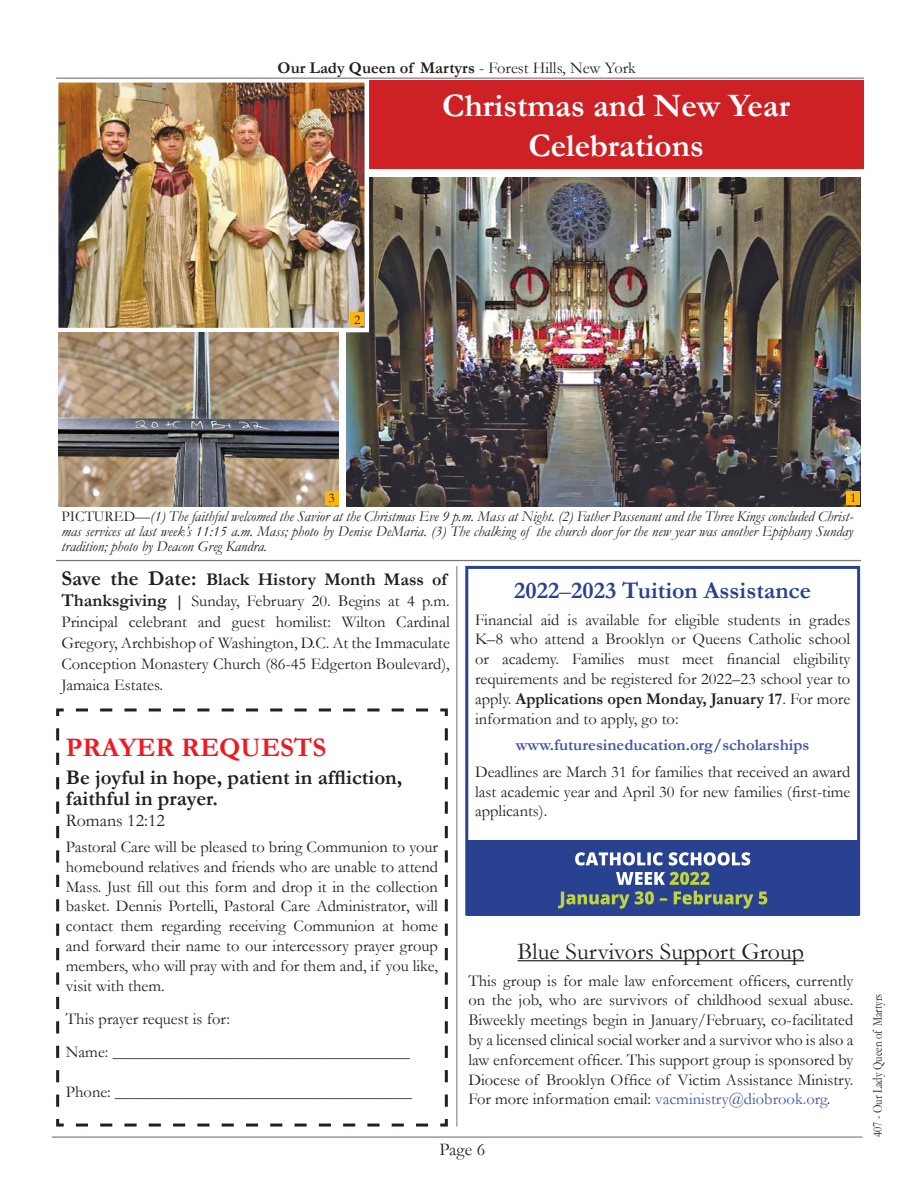
<style>
.page{position:relative;width:918px;height:1188px;background:#fff}
.page>*{position:absolute;margin:0;border:0;box-sizing:border-box;transform-origin:0 0}
.t1{font:700 33px/39.6px "Garamond";color:#fff;text-align:center}
.t2{font:700 27px "Garamond";color:#ef1923}
.t3{font:700 24px "Garamond";color:#284191}
.t4{font:24px "Garamond";color:#241f1f}
.t5{font:700 21px/21px "Garamond";color:#241f1f}
.t6{font:700 18px "Garamond";color:#241f1f}
.t7{font:18px "Garamond";color:#241f1f}
.t8{font:16.5px/19.8px "Garamond";color:#241f1f;text-align:justify}
.t9{font:700 16.5px "Garamond";color:#241f1f}
.t10{font:700 16.5px "Garamond";color:#4455a7}
.t11{font:italic 15px/15px "Garamond";color:#241f1f;text-align:justify}
.t12{font:13.5px "Garamond";color:#241f1f;scale:.8 1}
.t13{font:13.5px "Garamond";color:#241f1f}
.s1{font-weight:400}
.s2{font-style:normal}
.s3{font-size:21px}
.s4{font-weight:700;font-size:18px}
.s5{font-weight:700}
.s6{color:#4455a7}
</style>
<div class="page">
<hr style="left:52px;top:1137px;width:811px;height:1px;background:#656365">
<svg style="left:56px;top:708px;width:392px;height:419px"></svg>
<hr style="left:457px;top:566px;width:1px;height:561px;background:#777576">
<hr style="left:518px;top:960px;width:286px;height:1px;background:#241f1f">
<img style="left:346px;top:177px;width:514px;height:330px">
<div style="left:368px;top:80px;width:496px;height:88px;background:#ce2125"></div>
<div style="left:467px;top:840px;width:392px;height:76px;background:#284191"></div>
<svg style="left:575px;top:852px;width:175px;height:14px"></svg>
<svg style="left:616px;top:872px;width:93px;height:13px"></svg>
<svg style="left:558px;top:891px;width:209px;height:18px"></svg>
<div style="left:465px;top:566px;width:395px;height:350px;border:3px solid #284191"></div>
<hr style="left:56px;top:560px;width:805px;height:1px;background:#777576">
<img style="left:59px;top:83px;width:305px;height:244px">
<div style="left:54px;top:78px;width:315px;height:254px;border:4px solid #fff"></div>
<img style="left:59px;top:332px;width:280px;height:175px">
<div style="left:847px;top:491px;width:13px;height:14px;background:#ffb50c"></div>
<div style="left:350px;top:313px;width:14px;height:13px;background:#ffb50c"></div>
<div style="left:325px;top:491px;width:14px;height:13px;background:#ffb50c"></div>
<hr style="left:56px;top:78px;width:808px;height:1px;background:#656365">
<p class="t9" style="left:278px;top:56px;width:360px">Our Lady Queen of Martyrs <span class="s1">- Forest Hills, New York</span></p>
<p class="t13" style="left:354px;top:311px;width:8px">2</p>
<h1 class="t1" style="left:442px;top:86px;width:349px">Christmas and New Year<br>Celebrations</h1>
<p class="t13" style="left:329px;top:489px;width:8px">3</p>
<p class="t13" style="left:850px;top:489px;width:8px">1</p>
<p class="t11" style="left:61px;top:508px;width:793px"><span class="s2">PICTURED—</span>(1) The faithful welcomed the Savior at the Christmas Eve 9 p.m. Mass at Night. (2) Father Passenant and the Three Kings concluded Christ&shy;mas services at last week’s 11:15 a.m. Mass; photo by Denise DeMaria. (3) The chalking of the church door for the new year was another Epiphany Sunday tradition; photo by Deacon Greg Kandra.</p>
<p class="t6" style="left:61px;top:567px;width:387px"><span class="s3">Save the Date:</span> Black History Month Mass of</p>
<p class="t8" style="left:61px;top:590px;width:390px;line-height:21px"><span class="s4">Thanksgiving</span> <span class="s5">|</span> Sunday, February 20. Begins at 4 p.m.<br>Principal celebrant and guest homilist: Wilton Cardinal Gregory, Archbishop of Washington, D.C. At the Immaculate Conception Monastery Church (86-45 Edgerton Boulevard), Jamaica Estates.</p>
<h2 class="t2" style="left:66px;top:729px;width:262px">PRAYER REQUESTS</h2>
<p class="t5" style="left:66px;top:766px;width:338px">Be joyful in hope, patient in affliction, faithful in prayer.</p>
<p class="t7" style="left:66px;top:808px;width:101px">Romans 12:12</p>
<p class="t8" style="left:66px;top:837px;width:374px">Pastoral Care will be pleased to bring Communion to your homebound relatives and friends who are unable to attend Mass. Just fill out this form and drop it in the collection basket. Dennis Portelli, Pastoral Care Administrator, will contact them regarding receiving Communion at home and forward their name to our intercessory prayer group members, who will pray with and for them and, if you like, visit with them.</p>
<p class="t8" style="left:66px;top:1002px;width:345px;line-height:33.3px">This prayer request is for:<br>Name: ____________________________________</p>
<p class="t8" style="left:66px;top:1081px;width:348px">Phone: ____________________________________</p>
<h3 class="t3" style="left:514px;top:574px;width:298px">2022<span class="s1">–</span>2023 Tuition Assistance</h3>
<p class="t8" style="left:475px;top:609px;width:377px">Financial aid is available for eligible students in grades K–8 who attend a Brooklyn or Queens Catholic school or academy. Families must meet financial eligibility requirements and be registered for 2022–23 school year to apply. <span class="s5">Applications open Monday, January 17</span>. For more information and to apply, go to:</p>
<p class="t10" style="left:516px;top:734px;width:295px">www.futuresineducation.org/scholarships</p>
<p class="t8" style="left:475px;top:761px;width:377px">Deadlines are March 31 for families that received an award last academic year and April 30 for new families (first-time applicants).</p>
<h3 class="t4" style="left:518px;top:935px;width:288px">Blue Survivors Support Group</h3>
<p class="t8" style="left:468px;top:970px;width:387px">This group is for male law enforcement officers, currently on the job, who are survivors of childhood sexual abuse.<br>Biweekly meetings begin in January/February, co-facilitated by a licensed clinical social worker and a survivor who is also a law enforcement officer. This support group is sponsored by Diocese of Brooklyn Office of Victim Assistance Ministry.<br>For more information email: <span class="s6">vacministry@diobrook.org</span>.</p>
<p class="t7" style="left:440px;top:1137px;width:47px">Page 6</p>
<p class="t12" style="left:868px;top:1137px;width:181px;rotate:-90deg">407 - Our Lady Queen of Martyrs</p>
</div>
